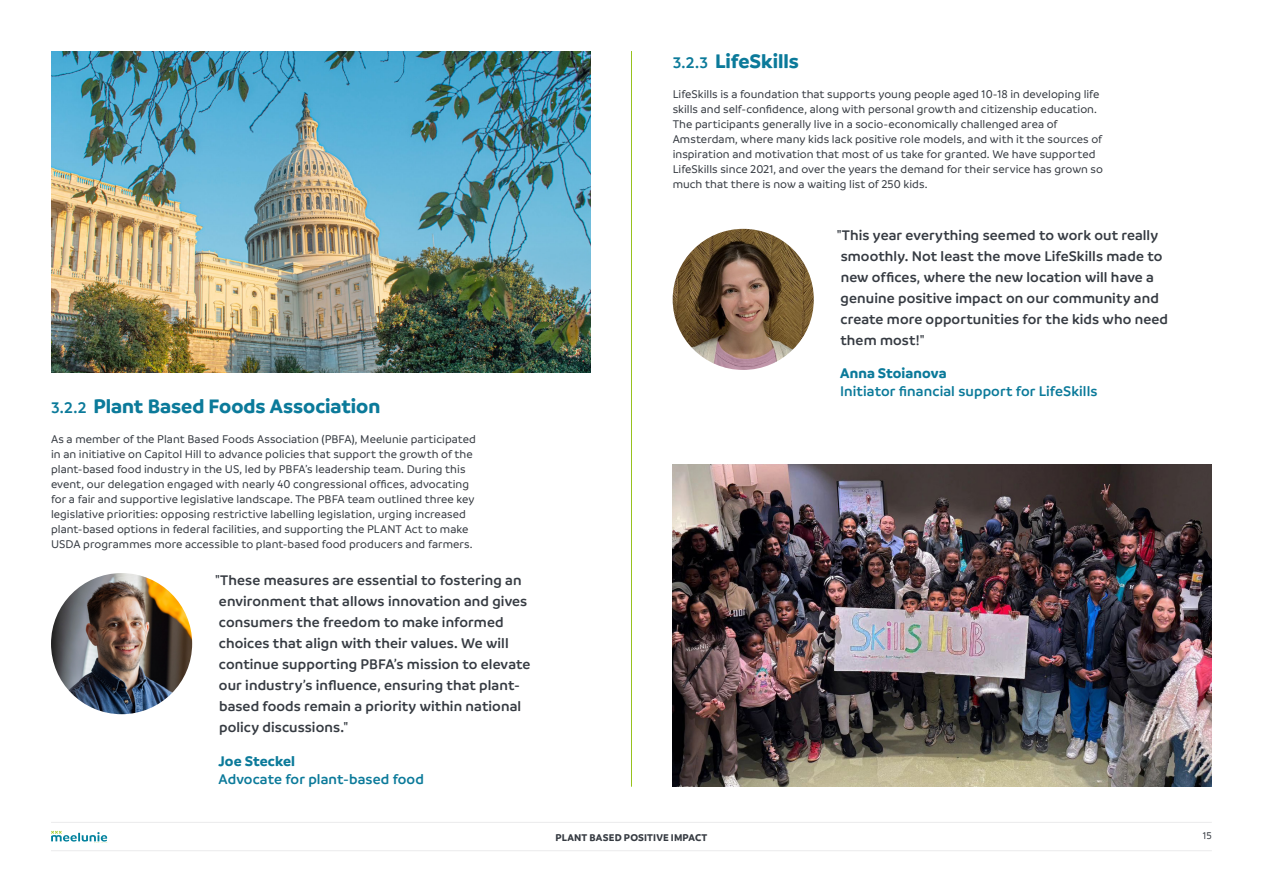
<style>
.page{position:relative;width:1263px;height:893px;background:#fff}
.page>*{position:absolute;margin:0;border:0;box-sizing:border-box;transform-origin:0 0}
.Titels{font:700 21px "Branding";color:#0b7a9a}
.t1{font:600 15px/21px "Branding";letter-spacing:.01em;color:#363b42}
.t2{font:600 15px "Branding";letter-spacing:.01em;color:#0b7a9a}
.t3{font:700 15px "Branding";letter-spacing:.005em;color:#0b7a9a}
.brood{font:500 12px/15px "Branding";letter-spacing:.005em;color:#363b42}
.t4{font:700 10.5px "Branding";letter-spacing:.015em;color:#363b42}
.t5{font:500 10.5px "Branding";color:#363b42}
.s1{font-weight:600;font-size:16.5px}
</style>
<div class="page">
<hr style="left:51px;top:822px;width:1161px;height:1px;background:#ebebec">
<hr style="left:51px;top:850px;width:1161px;height:1px;background:#ebebec">
<img style="left:673px;top:465px;width:539px;height:321px">
<img style="left:51px;top:51px;width:539px;height:322px">
<hr style="left:631px;top:51px;width:1px;height:736px;background:#97c21c">
<img style="left:673px;top:229px;width:141px;height:141px;border-radius:71px">
<img style="left:51px;top:573px;width:141px;height:141px;border-radius:71px">
<svg style="left:51px;top:831px;width:56px;height:10px"></svg>
<p class="Titels" style="left:51px;top:394px;width:331px"><span class="s1">3.2.2</span> Plant Based Foods Association</p>
<p class="brood" style="left:51px;top:431px;width:426px">As a member of the Plant Based Foods Association (PBFA), Meelunie participated in an initiative on Capitol Hill to advance policies that support the growth of the plant-based food industry in the US, led by PBFA’s leadership team. During this event, our delegation engaged with nearly 40 congressional offices, advocating for a fair and supportive legislative landscape. The PBFA team outlined three key legislative priorities: opposing restrictive labelling legislation, urging increased plant-based options in federal facilities, and supporting the PLANT Act to make USDA programmes more accessible to plant-based food producers and farmers.</p>
<p class="t1" style="left:215px;top:569px;width:317px">"These measures are essential to fostering an environment that allows innovation and gives consumers the freedom to make informed choices that align with their values. We will continue supporting PBFA’s mission to elevate our industry’s influence, ensuring that plant&shy;based foods remain a priority within national policy discussions."</p>
<p class="t3" style="left:218px;top:753px;width:78px">Joe Steckel</p>
<p class="t2" style="left:218px;top:771px;width:207px">Advocate for plant-based food</p>
<p class="Titels" style="left:673px;top:49px;width:128px"><span class="s1">3.2.3</span> LifeSkills</p>
<p class="brood" style="left:673px;top:87px;width:432px">LifeSkills is a foundation that supports young people aged 10-18 in developing life skills and self-confidence, along with personal growth and citizenship education.<br>The participants generally live in a socio-economically challenged area of Amsterdam, where many kids lack positive role models, and with it the sources of inspiration and motivation that most of us take for granted. We have supported LifeSkills since 2021, and over the years the demand for their service has grown so much that there is now a waiting list of 250 kids.</p>
<p class="t1" style="left:837px;top:225px;width:333px">"This year everything seemed to work out really smoothly. Not least the move LifeSkills made to new offices, where the new location will have a genuine positive impact on our community and create more opportunities for the kids who need them most!"</p>
<p class="t3" style="left:840px;top:364px;width:108px">Anna Stoianova</p>
<p class="t2" style="left:840px;top:383px;width:259px">Initiator financial support for LifeSkills</p>
<p class="t4" style="left:556px;top:832px;width:153px">PLANT BASED POSITIVE IMPACT</p>
<p class="t5" style="left:1203px;top:830px;width:10px">15</p>
</div>
